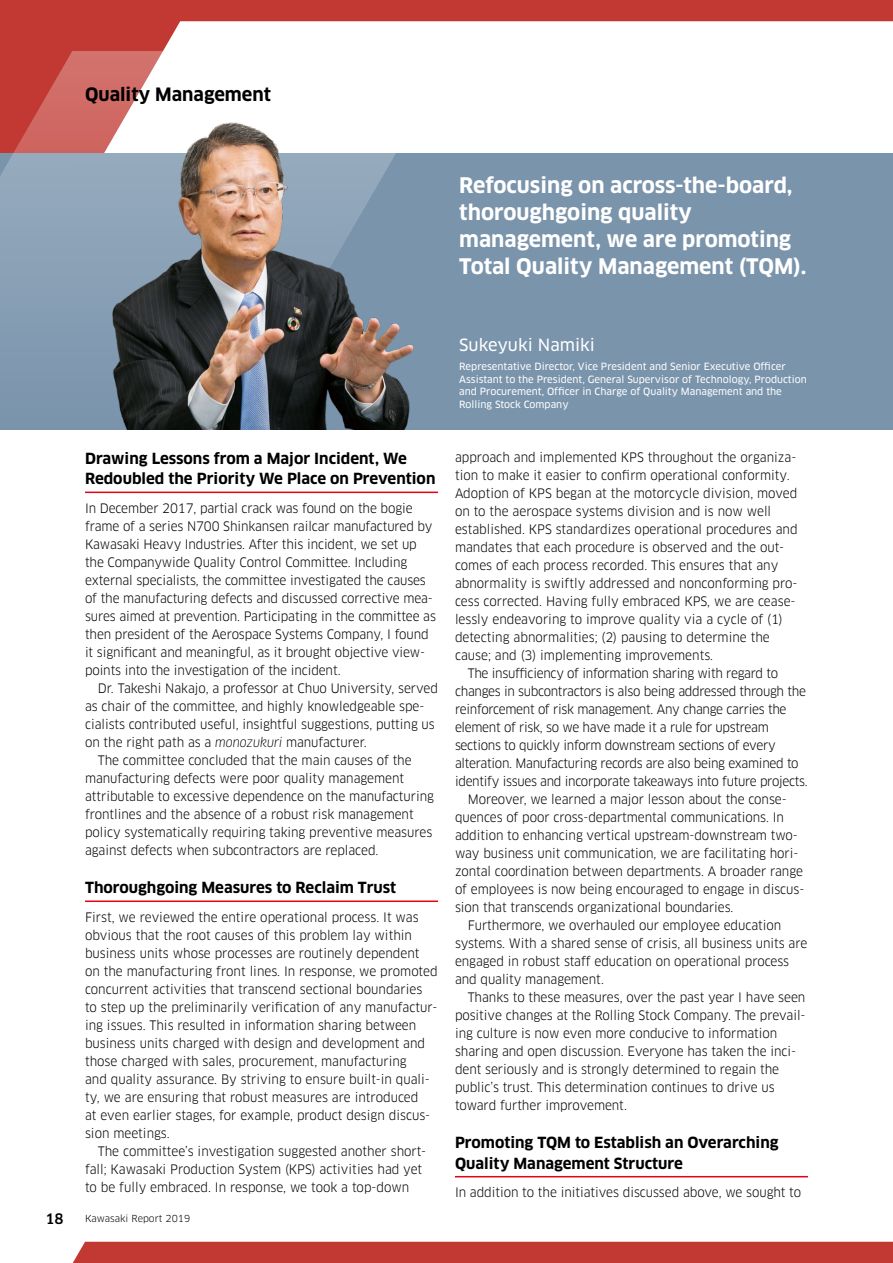
<style>
.page{position:relative;width:893px;height:1263px;background:#fff}
.page>*{position:absolute;margin:0;border:0;box-sizing:border-box;transform-origin:0 0}
.t1{font:700 21px/27px "Clan OT";color:#fff}
.t2{font:700 18px "Clan OT";color:#000}
.t3{font:16.5px "Clan OT News";color:#fff}
.t4{font:700 15px/20.2px "Clan OT";color:#000}
.t5{font:500 14.1px "Clan OT";color:#000}
.t6{font:12.75px/18px "Clan OT";letter-spacing:-.005em;color:#000;scale:.95 1}
.t7{font:12.75px "Clan OT";letter-spacing:-.025em;color:#000;scale:.95 1}
.t8{font:9.75px/12.8px "Clan OT News";color:#fff}
.t9{font:9.45px "Clan OT";color:#000}
.s1{font-style:italic}
</style>
<div class="page">
<svg style="left:0;top:21px;width:192px;height:30px;background:#c74d47"></svg>
<div style="left:73px;top:1242px;width:820px;height:21px;background:#c13932"></div>
<div style="left:0;top:0;width:893px;height:21px;background:#c13932"></div>
<div style="left:0;top:153px;width:893px;height:276px;background:#7a94ac"></div>
<svg style="left:0;top:51px;width:163px;height:272px;background:#cc6a66"></svg>
<img style="left:2px;top:102px;width:412px;height:327px">
<hr style="left:85px;top:492px;width:353px;height:1px;background:#e60012">
<hr style="left:85px;top:900px;width:353px;height:2px;background:#e60012">
<hr style="left:455px;top:1176px;width:353px;height:1px;background:#e60012">
<h2 class="t2" style="left:85px;top:84px;width:187px">Quality Management</h2>
<h1 class="t1" style="left:459px;top:172px;width:349px">Refocusing on across-the-board, thoroughgoing quality management, we are promoting<br>Total Quality Management (TQM).</h1>
<p class="t4" style="left:85px;top:448px;width:352px">Drawing Lessons from a Major Incident, We<br>Redoubled the Priority We Place on Prevention</p>
<p class="t6" style="left:85px;top:499px;width:371px">In December 2017, partial crack was found on the bogie frame of a series N700 Shinkansen railcar manufactured by Kawasaki Heavy Industries. After this incident, we set up the Companywide Quality Control Committee. Including external specialists, the committee investigated the causes of the manufacturing defects and discussed corrective mea&shy;sures aimed at prevention. Participating in the committee as then president of the Aerospace Systems Company, I found it significant and meaningful, as it brought objective view&shy;points into the investigation of the incident.</p>
<p class="t6" style="left:98px;top:679px;width:360px">Dr. Takeshi Nakajo, a professor at Chuo University, served</p>
<p class="t6" style="left:85px;top:697px;width:359px">as chair of the committee, and highly knowledgeable spe-</p>
<p class="t6" style="left:85px;top:715px;width:370px">cialists contributed useful, insightful suggestions, putting us</p>
<p class="t6" style="left:85px;top:733px;width:298px">on the right path as a <span class="s1">monozukuri</span> manufacturer.</p>
<p class="t6" style="left:98px;top:751px;width:332px">The committee concluded that the main causes of the</p>
<p class="t6" style="left:85px;top:769px;width:337px">manufacturing defects were poor quality management</p>
<p class="t6" style="left:85px;top:787px;width:369px">attributable to excessive dependence on the manufacturing</p>
<p class="t6" style="left:85px;top:805px;width:347px">frontlines and the absence of a robust risk management</p>
<p class="t6" style="left:85px;top:823px;width:367px">policy systematically requiring taking preventive measures</p>
<p class="t6" style="left:85px;top:841px;width:310px">against defects when subcontractors are replaced.</p>
<p class="t4" style="left:85px;top:878px;width:313px">Thoroughgoing Measures to Reclaim Trust</p>
<p class="t6" style="left:85px;top:908px;width:373px">First, we reviewed the entire operational process. It was obvious that the root causes of this problem lay within business units whose processes are routinely dependent<br>on the manufacturing front lines. In response, we promoted concurrent activities that transcend sectional boundaries<br>to step up the preliminarily verification of any manufactur&shy;ing issues. This resulted in information sharing between business units charged with design and development and those charged with sales, procurement, manufacturing<br>and quality assurance. By striving to ensure built-in quali&shy;ty, we are ensuring that robust measures are introduced<br>at even earlier stages, for example, product design discus&shy;sion meetings.</p>
<p class="t6" style="left:85px;top:1142px;width:361px;text-indent:13px">The committee’s investigation suggested another short&shy;fall; Kawasaki Production System (KPS) activities had yet to be fully embraced. In response, we took a top-down</p>
<p class="t5" style="left:45px;top:1211px;width:20px">18</p>
<p class="t9" style="left:85px;top:1213px;width:107px">Kawasaki Report 2019</p>
<p class="t3" style="left:459px;top:335px;width:137px">Sukeyuki Namiki</p>
<p class="t8" style="left:459px;top:360px;width:349px">Representative Director, Vice President and Senior Executive Officer Assistant to the President, General Supervisor of Technology, Production and Procurement, Officer in Charge of Quality Management and the Rolling Stock Company</p>
<p class="t6" style="left:455px;top:448px;width:361px">approach and implemented KPS throughout the organiza-</p>
<p class="t6" style="left:455px;top:466px;width:354px">tion to make it easier to confirm operational conformity.</p>
<p class="t6" style="left:455px;top:484px;width:362px">Adoption of KPS began at the motorcycle division, moved</p>
<p class="t6" style="left:455px;top:502px;width:334px">on to the aerospace systems division and is now well</p>
<p class="t6" style="left:455px;top:520px;width:362px">established. KPS standardizes operational procedures and</p>
<p class="t6" style="left:455px;top:538px;width:348px">mandates that each procedure is observed and the out-</p>
<p class="t6" style="left:455px;top:556px;width:342px">comes of each process recorded. This ensures that any</p>
<p class="t6" style="left:455px;top:574px;width:362px">abnormality is swiftly addressed and nonconforming pro-</p>
<p class="t6" style="left:455px;top:592px;width:360px">cess corrected. Having fully embraced KPS, we are cease-</p>
<p class="t6" style="left:455px;top:610px;width:346px">lessly endeavoring to improve quality via a cycle of (1)</p>
<p class="t6" style="left:455px;top:628px;width:333px">detecting abnormalities; (2) pausing to determine the</p>
<p class="t6" style="left:455px;top:646px;width:273px">cause; and (3) implementing improvements.</p>
<p class="t7" style="left:468px;top:666px;width:328px">The insufficiency of information sharing with regard to</p>
<p class="t7" style="left:455px;top:684px;width:371px">changes in subcontractors is also being addressed through the</p>
<p class="t7" style="left:455px;top:702px;width:350px">reinforcement of risk management. Any change carries the</p>
<p class="t7" style="left:455px;top:720px;width:332px">element of risk, so we have made it a rule for upstream</p>
<p class="t7" style="left:455px;top:738px;width:339px">sections to quickly inform downstream sections of every</p>
<p class="t7" style="left:455px;top:756px;width:363px">alteration. Manufacturing records are also being examined to</p>
<p class="t7" style="left:455px;top:774px;width:373px">identify issues and incorporate takeaways into future projects.</p>
<p class="t6" style="left:468px;top:790px;width:337px">Moreover, we learned a major lesson about the conse-</p>
<p class="t6" style="left:455px;top:808px;width:348px">quences of poor cross-departmental communications. In</p>
<p class="t6" style="left:455px;top:826px;width:362px">addition to enhancing vertical upstream-downstream two-</p>
<p class="t6" style="left:455px;top:844px;width:363px">way business unit communication, we are facilitating hori-</p>
<p class="t6" style="left:455px;top:862px;width:368px">zontal coordination between departments. A broader range</p>
<p class="t6" style="left:455px;top:880px;width:369px">of employees is now being encouraged to engage in discus-</p>
<p class="t6" style="left:455px;top:898px;width:295px">sion that transcends organizational boundaries.</p>
<p class="t6" style="left:468px;top:916px;width:331px">Furthermore, we overhauled our employee education</p>
<p class="t6" style="left:455px;top:934px;width:372px">systems. With a shared sense of crisis, all business units are</p>
<p class="t6" style="left:455px;top:952px;width:353px">engaged in robust staff education on operational process</p>
<p class="t6" style="left:455px;top:970px;width:158px">and quality management.</p>
<p class="t6" style="left:468px;top:988px;width:357px">Thanks to these measures, over the past year I have seen</p>
<p class="t6" style="left:455px;top:1006px;width:370px">positive changes at the Rolling Stock Company. The prevail-</p>
<p class="t6" style="left:455px;top:1024px;width:341px">ing culture is now even more conducive to information</p>
<p class="t6" style="left:455px;top:1042px;width:361px">sharing and open discussion. Everyone has taken the inci-</p>
<p class="t6" style="left:455px;top:1060px;width:343px">dent seriously and is strongly determined to regain the</p>
<p class="t6" style="left:455px;top:1078px;width:338px">public’s trust. This determination continues to drive us</p>
<p class="t6" style="left:455px;top:1096px;width:183px">toward further improvement.</p>
<p class="t4" style="left:455px;top:1133px;width:325px">Promoting TQM to Establish an Overarching<br>Quality Management Structure</p>
<p class="t6" style="left:455px;top:1183px;width:366px">In addition to the initiatives discussed above, we sought to</p>
</div>
